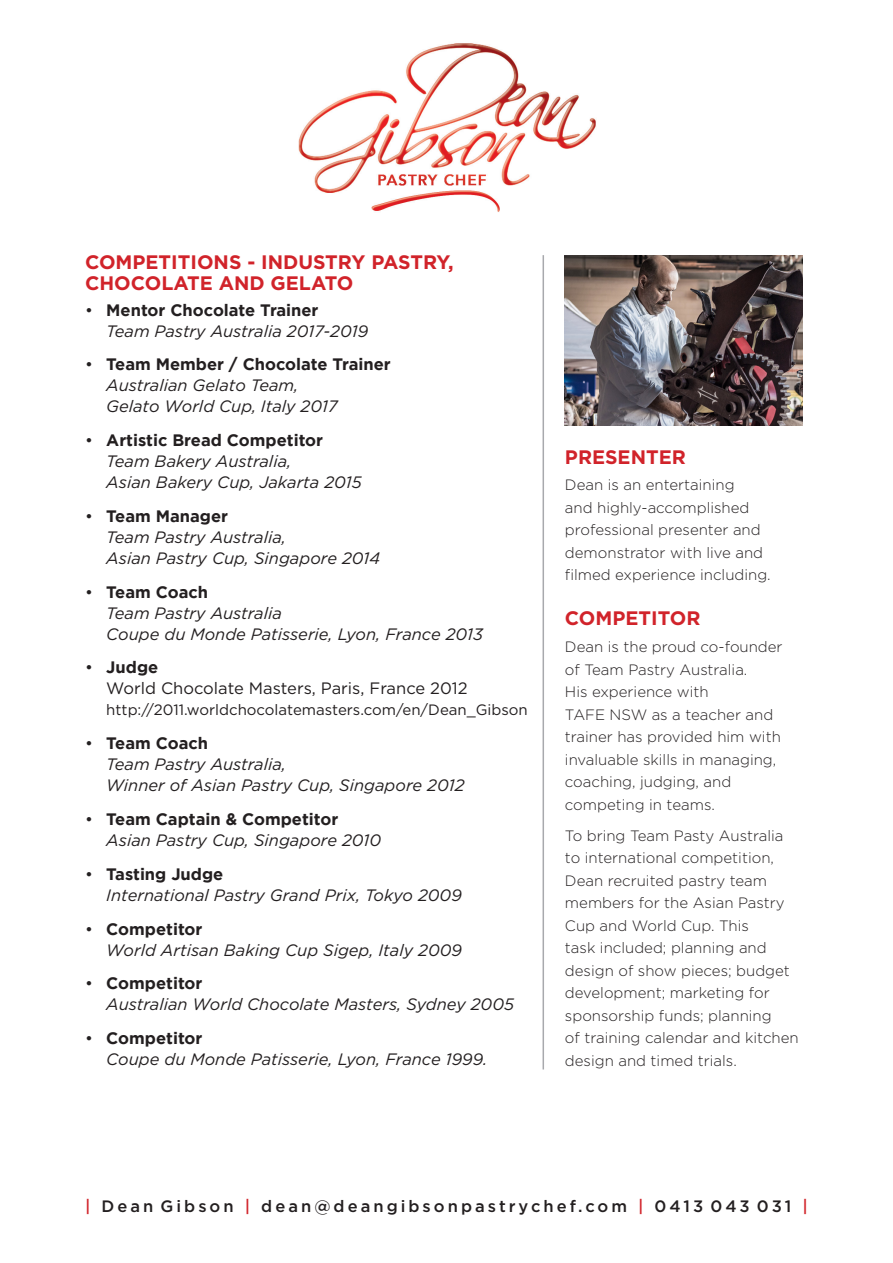
<style>
.page{position:relative;width:893px;height:1263px;background:#fff}
.page>*{position:absolute;margin:0;border:0;box-sizing:border-box;transform-origin:0 0}
.t1{font:700 19.5px/21px "Gotham";color:#d1232a}
.t2{font:italic 16.5px/21px "Gotham";color:#231f20}
.t3{font:500 16.5px "Gotham";letter-spacing:.185em;color:#231f20}
.t4{font:16.5px/21px "Gotham";color:#231f20}
.t5{font:300 15px/22.5px "Gotham";color:#231f20}
.t6{font:15px "Gotham";color:#231f20}
.s1{font-style:normal}
.s2{font-weight:700;font-style:normal}
.s3{font-weight:700}
.s4{color:#d1232a}
</style>
<div class="page">
<img style="left:565px;top:255px;width:237px;height:170px">
<hr style="left:543px;top:255px;width:1px;height:814px;background:#a8a9ad">
<img style="left:298px;top:43px;width:298px;height:169px">
<p class="t1" style="left:85px;top:251px;width:370px">COMPETITIONS - INDUSTRY PASTRY,<br>CHOCOLATE AND GELATO</p>
<p class="t2" style="left:106px;top:299px;width:264px;text-indent:-21px"><span class="s1">•</span> <span class="s2">Mentor Chocolate Trainer<br></span>Team Pastry Australia 2017-2019</p>
<p class="t2" style="left:106px;top:354px;width:286px;text-indent:-21px"><span class="s1">•</span> <span class="s2">Team Member / Chocolate Trainer<br></span>Australian Gelato Team,<br>Gelato World Cup, Italy 2017</p>
<p class="t2" style="left:106px;top:430px;width:257px;text-indent:-21px"><span class="s1">•</span> <span class="s2">Artistic Bread Competitor<br></span>Team Bakery Australia,<br>Asian Bakery Cup, Jakarta 2015</p>
<p class="t2" style="left:106px;top:506px;width:275px;text-indent:-21px"><span class="s1">•</span> <span class="s2">Team Manager<br></span>Team Pastry Australia,<br>Asian Pastry Cup, Singapore 2014</p>
<p class="t2" style="left:106px;top:581px;width:378px;text-indent:-21px"><span class="s1">•</span> <span class="s2">Team Coach<br></span>Team Pastry Australia<br>Coupe du Monde Patisserie, Lyon, France 2013</p>
<p class="t4" style="left:106px;top:657px;width:363px;text-indent:-21px">• <span class="s3">Judge<br></span>World Chocolate Masters, Paris, France 2012</p>
<p class="t6" style="left:106px;top:702px;width:423px">http://2011.worldchocolatemasters.com/en/Dean_Gibson</p>
<p class="t2" style="left:106px;top:733px;width:360px;text-indent:-21px"><span class="s1">•</span> <span class="s2">Team Coach<br></span>Team Pastry Australia,<br>Winner of Asian Pastry Cup, Singapore 2012</p>
<p class="t2" style="left:106px;top:809px;width:277px;text-indent:-21px"><span class="s1">•</span> <span class="s2">Team Captain &amp; Competitor<br></span>Asian Pastry Cup, Singapore 2010</p>
<p class="t2" style="left:106px;top:863px;width:357px;text-indent:-21px"><span class="s1">•</span> <span class="s2">Tasting Judge<br></span>International Pastry Grand Prix, Tokyo 2009</p>
<p class="t2" style="left:106px;top:918px;width:357px;text-indent:-21px"><span class="s1">•</span> <span class="s2">Competitor<br></span>World Artisan Baking Cup Sigep, Italy 2009</p>
<p class="t2" style="left:106px;top:973px;width:409px;text-indent:-21px"><span class="s1">•</span> <span class="s2">Competitor<br></span>Australian World Chocolate Masters, Sydney 2005</p>
<p class="t2" style="left:106px;top:1028px;width:383px;text-indent:-21px"><span class="s1">•</span> <span class="s2">Competitor<br></span>Coupe du Monde Patisserie, Lyon, France 1999.</p>
<p class="t1" style="left:565px;top:446px;width:122px">PRESENTER</p>
<p class="t5" style="left:565px;top:474px;width:207px">Dean is an entertaining<br>and highly-accomplished professional presenter and demonstrator with live and filmed experience including.</p>
<p class="t1" style="left:565px;top:607px;width:137px">COMPETITOR</p>
<p class="t5" style="left:565px;top:635px;width:219px">Dean is the proud co-founder of Team Pastry Australia.<br>His experience with<br>TAFE NSW as a teacher and trainer has provided him with invaluable skills in managing, coaching, judging, and competing in teams.</p>
<p class="t5" style="left:565px;top:824px;width:235px">To bring Team Pasty Australia to international competition,<br>Dean recruited pastry team members for the Asian Pastry<br>Cup and World Cup. This<br>task included; planning and design of show pieces; budget development; marketing for sponsorship funds; planning<br>of training calendar and kitchen design and timed trials.</p>
<p class="t3" style="left:85px;top:1196px;width:724px"><span class="s4">|</span> Dean Gibson <span class="s4">|</span> dean@deangibsonpastrychef.com <span class="s4">|</span> 0413 043 031 <span class="s4">|</span></p>
</div>
